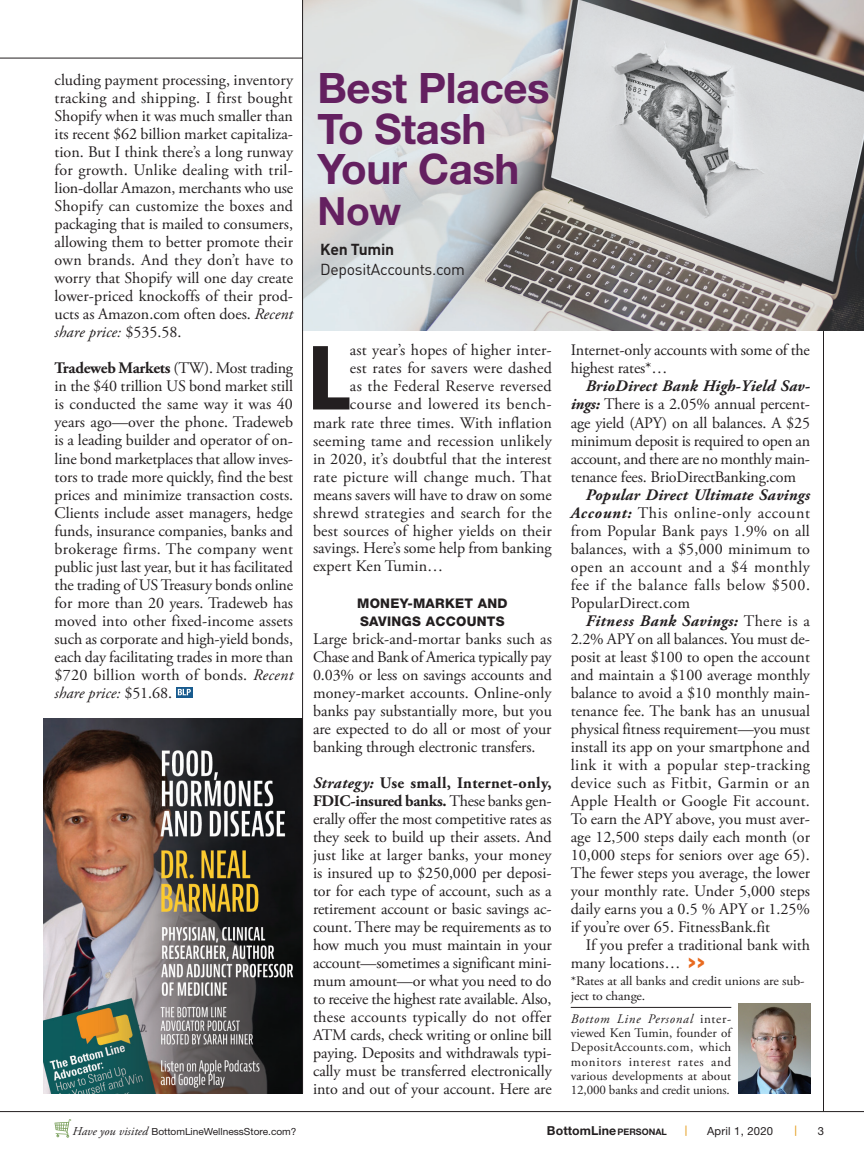
<style>
.page{position:relative;width:864px;height:1175px;background:#fff}
.page>*{position:absolute;margin:0;border:0;box-sizing:border-box;transform-origin:0 0}
.t1{font:800 condensed 88.65px "Helvetica Neue LT Std";color:#231f20}
.t2{font:700 42px/40.5px "Helvetica Neue LT Std";letter-spacing:-.01em;color:#642060}
.t3{font:700 39px "Helvetica Neue LT Std";color:#642060}
.t4{font:900 20.25px "Helvetica Neue LT Std";color:#e86a1f;scale:.59 1}
.t5{font:16.05px/18px "Adobe Garamond Pro";color:#231f20;text-align:justify}
.t6{font:16.05px "Adobe Garamond Pro";letter-spacing:.025em;color:#231f20}
.t7{font:16.05px "Adobe Garamond Pro";letter-spacing:.02em;color:#231f20}
.t8{font:16.05px "Adobe Garamond Pro";letter-spacing:.03em;color:#231f20}
.t9{font:15.75px "DIN";letter-spacing:-.02em;color:#231f20}
.t10{font:700 15.75px "DIN";letter-spacing:-.02em;color:#231f20}
.t11{font:800 13.35px/18px "Helvetica Neue LT Std";letter-spacing:.02em;color:#231f20}
.t12{font:13.05px/14.2px "Adobe Garamond Pro";letter-spacing:-.01em;color:#231f20;text-align:justify}
.t13{font:13.05px/14.2px "Adobe Garamond Pro";letter-spacing:-.01em;color:#231f20;scale:1.05 1}
.t14{font:700 12.3px "Helvetica Neue LT Std";letter-spacing:.005em;color:#231f20}
.t15{font:12px "DIN";color:#e39915}
.t16{font:11.25px "Helvetica Neue LT Std";letter-spacing:.02em;color:#231f20}
.t17{font:9.75px "Helvetica Neue LT Std";color:#231f20;scale:1.04 1}
.s1{font-style:italic}
.s2{font-weight:700}
.s3{font-family:"Adobe Garamond Pro";font-style:italic;font-size:12px}
.s4{font-weight:700;font-style:italic}
.s5{font-size:9px}
</style>
<div class="page">
<hr style="left:0;top:58px;width:864px;height:1px;background:#231f20">
<hr style="left:0;top:1111px;width:864px;height:1px;background:#231f20">
<hr style="left:571px;top:1007px;width:160px;height:1px;background:#231f20">
<img style="left:739px;top:1003px;width:72px;height:90px">
<hr style="left:823px;top:58px;width:1px;height:1053px;background:#231f20">
<svg style="left:176px;top:687px;width:17px;height:10px"></svg>
<svg style="left:178px;top:689px;width:13px;height:6px"></svg>
<svg style="left:55px;top:1119px;width:16px;height:18px"></svg>
<img style="left:44px;top:718px;width:258px;height:375px">
<img style="left:303px;top:0;width:561px;height:331px">
<hr style="left:302px;top:0;width:1px;height:1093px;background:#231f20">
<p class="t5" style="left:55px;top:72px;width:240px">cluding payment processing, inventory tracking and shipping. I first bought Shopify when it was much smaller than its recent $62 billion market capitaliza&shy;tion. But I think there’s a long runway for growth. Unlike dealing with tril&shy;lion-dollar Amazon, merchants who use Shopify can customize the boxes and packaging that is mailed to consumers, allowing them to better promote their own brands. And they don’t have to worry that Shopify will one day create lower-priced knockoffs of their prod&shy;ucts as Amazon.com often does. <span class="s1">Recent share price:</span> $535.58.</p>
<p class="t5" style="left:55px;top:360px;width:240px"><span class="s2">Tradeweb Markets</span> (TW). Most trading in the $40 trillion US bond market still is conducted the same way it was 40 years ago—over the phone. Tradeweb is a leading builder and operator of on&shy;line bond marketplaces that allow inves&shy;tors to trade more quickly, find the best prices and minimize transaction costs.<br>Clients include asset managers, hedge funds, insurance companies, banks and brokerage firms. The company went public just last year, but it has facilitated the trading of US Treasury bonds online for more than 20 years. Tradeweb has moved into other fixed-income assets such as corporate and high-yield bonds, each day facilitating trades in more than $720 billion worth of bonds. <span class="s1">Recent share price:</span> $51.68.</p>
<p class="t17" style="left:73px;top:1125px;width:217px"><span class="s3">Have you visited</span> BottomLineWellnessStore.com?</p>
<h2 class="t2" style="left:318px;top:67px;width:234px">Best Places<br>To Stash<br>Your Cash</h2>
<h3 class="t3" style="left:317px;top:186px;width:85px">Now</h3>
<p class="t10" style="left:320px;top:239px;width:75px">Ken Tumin</p>
<p class="t9" style="left:320px;top:259px;width:146px">DepositAccounts.com</p>
<h1 class="t1" style="left:308px;top:323px;width:43px">L</h1>
<p class="t5" style="left:350px;top:342px;width:203px">ast year’s hopes of higher inter-</p>
<p class="t5" style="left:350px;top:360px;width:203px">est rates for savers were dashed</p>
<p class="t5" style="left:350px;top:378px;width:203px">as the Federal Reserve reversed</p>
<p class="t8" style="left:350px;top:395px;width:203px">course and lowered its bench-</p>
<p class="t5" style="left:313px;top:414px;width:240px">mark rate three times. With inflation</p>
<p class="t5" style="left:313px;top:432px;width:240px">seeming tame and recession unlikely</p>
<p class="t5" style="left:313px;top:450px;width:240px">in 2020, it’s doubtful that the interest</p>
<p class="t7" style="left:313px;top:467px;width:240px">rate picture will change much. That</p>
<p class="t5" style="left:313px;top:486px;width:240px">means savers will have to draw on some</p>
<p class="t6" style="left:313px;top:503px;width:240px">shrewd strategies and search for the</p>
<p class="t5" style="left:313px;top:522px;width:240px">best sources of higher yields on their</p>
<p class="t5" style="left:313px;top:540px;width:240px">savings. Here’s some help from banking</p>
<p class="t5" style="left:313px;top:558px;width:132px">expert Ken Tumin…</p>
<p class="t11" style="left:357px;top:594px;width:152px">MONEY-MARKET AND<br>SAVINGS ACCOUNTS</p>
<p class="t5" style="left:313px;top:630px;width:240px">Large brick-and-mortar banks such as Chase and Bank of America typically pay 0.03% or less on savings accounts and money-market accounts. Online-only banks pay substantially more, but you are expected to do all or most of your banking through electronic transfers.</p>
<p class="t5" style="left:313px;top:774px;width:240px"><span class="s4">Strategy:</span> <span class="s2">Use small, Internet-only, FDIC-insured banks.</span> These banks gen&shy;erally offer the most competitive rates as they seek to build up their assets. And just like at larger banks, your money is insured up to $250,000 per deposi&shy;tor for each type of account, such as a retirement account or basic savings ac&shy;count. There may be requirements as to how much you must maintain in your account—sometimes a significant mini&shy;mum amount—or what you need to do to receive the highest rate available. Also, these accounts typically do not offer ATM cards, check writing or online bill paying. Deposits and withdrawals typi&shy;cally must be transferred electronically into and out of your account. Here are</p>
<p class="t5" style="left:571px;top:342px;width:241px">Internet-only accounts with some of the highest rates*…</p>
<p class="t5" style="left:571px;top:378px;width:241px;text-indent:15px"><span class="s4">BrioDirect Bank High-Yield Sav&shy;ings:</span> There is a 2.05% annual percent&shy;age yield (APY) on all balances. A $25 minimum deposit is required to open an account, and there are no monthly main&shy;tenance fees. BrioDirectBanking.com</p>
<p class="t5" style="left:571px;top:486px;width:241px;text-indent:15px"><span class="s4">Popular Direct Ultimate Savings Account:</span> This online-only account from Popular Bank pays 1.9% on all balances, with a $5,000 minimum to open an account and a $4 monthly fee if the balance falls below $500.<br>PopularDirect.com</p>
<p class="t5" style="left:571px;top:612px;width:241px;text-indent:15px"><span class="s4">Fitness Bank Savings:</span> There is a 2.2% APY on all balances. You must de&shy;posit at least $100 to open the account and maintain a $100 average monthly balance to avoid a $10 monthly main&shy;tenance fee. The bank has an unusual physical fitness requirement—you must install its app on your smartphone and link it with a popular step-tracking device such as Fitbit, Garmin or an Apple Health or Google Fit account.<br>To earn the APY above, you must aver&shy;age 12,500 steps daily each month (or 10,000 steps for seniors over age 65).<br>The fewer steps you average, the lower your monthly rate. Under 5,000 steps daily earns you a 0.5 % APY or 1.25% if you’re over 65. FitnessBank.fit</p>
<p class="t5" style="left:571px;top:936px;width:241px;text-indent:15px">If you prefer a traditional bank with many locations…</p>
<p class="t4" style="left:688px;top:948px;width:29px">&gt;&gt;</p>
<p class="t13" style="left:571px;top:974px;width:224px">*Rates at all banks and credit unions are sub&shy;ject to change.</p>
<p class="t12" style="left:571px;top:1012px;width:162px"><span class="s1">Bottom Line Personal</span> inter&shy;viewed Ken Tumin, founder of DepositAccounts.com, which monitors interest rates and various developments at about 12,000 banks and credit unions.</p>
<p class="t14" style="left:547px;top:1123px;width:121px">BottomLine <span class="s5">PERSONAL</span></p>
<p class="t15" style="left:684px;top:1123px;width:5px">|</p>
<p class="t16" style="left:707px;top:1124px;width:68px">April 1, 2020</p>
<p class="t15" style="left:794px;top:1123px;width:5px">|</p>
<p class="t16" style="left:818px;top:1124px;width:8px">3</p>
</div>
